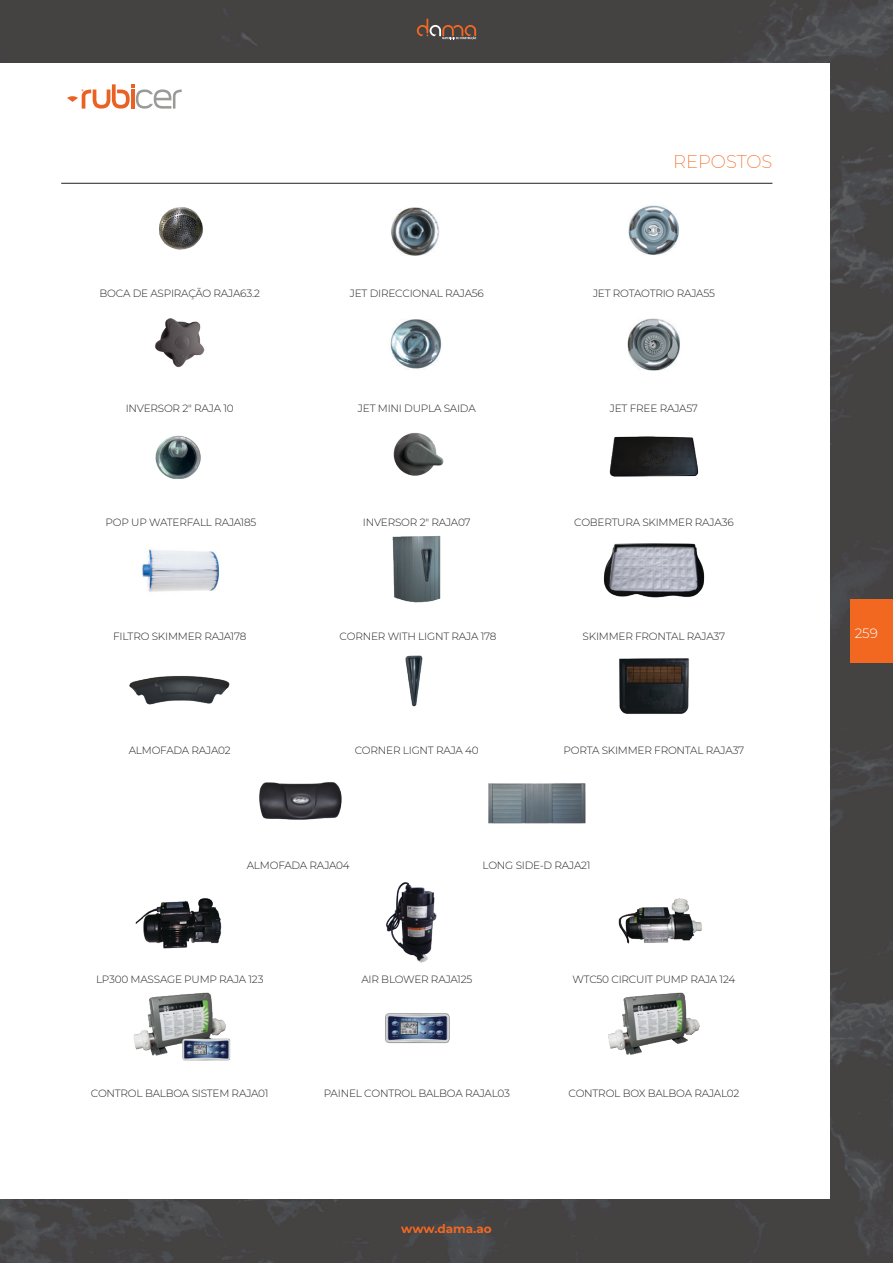
<style>
.page{position:relative;width:893px;height:1263px;background:#fff}
.page>*{position:absolute;margin:0;border:0;box-sizing:border-box;transform-origin:0 0}
.t1{font:200 18px "Montserrat";color:#f26821}
.t2{font:300 13.5px "Montserrat";color:#fff}
.t3{font:700 12px "Montserrat";color:#f26821}
.t4{font:300 10.5px "Montserrat";letter-spacing:-.02em;color:#231f20}
</style>
<div class="page">
<img style="left:0;top:0;width:893px;height:1263px">
<svg style="left:417px;top:19px;width:59px;height:21px"></svg>
<div style="left:0;top:64px;width:829px;height:1135px;background:#fff"></div>
<hr style="left:61px;top:183px;width:711px;height:1px;background:#231f20">
<img style="left:124px;top:183px;width:111px;height:67px">
<img style="left:155px;top:318px;width:50px;height:50px">
<img style="left:155px;top:435px;width:46px;height:44px">
<img style="left:142px;top:549px;width:77px;height:43px">
<img style="left:129px;top:676px;width:101px;height:29px">
<img style="left:259px;top:782px;width:83px;height:38px">
<img style="left:135px;top:898px;width:87px;height:51px">
<img style="left:133px;top:992px;width:98px;height:69px">
<img style="left:362px;top:183px;width:110px;height:73px">
<img style="left:390px;top:319px;width:52px;height:50px">
<img style="left:393px;top:433px;width:51px;height:43px">
<img style="left:392px;top:535px;width:49px;height:68px">
<img style="left:405px;top:655px;width:18px;height:52px">
<img style="left:488px;top:783px;width:98px;height:41px">
<img style="left:386px;top:882px;width:51px;height:81px">
<img style="left:385px;top:1013px;width:65px;height:31px">
<img style="left:599px;top:183px;width:110px;height:72px">
<img style="left:627px;top:318px;width:53px;height:53px">
<img style="left:609px;top:436px;width:90px;height:41px">
<img style="left:603px;top:543px;width:102px;height:55px">
<img style="left:619px;top:658px;width:70px;height:56px">
<img style="left:618px;top:898px;width:84px;height:46px">
<img style="left:608px;top:992px;width:92px;height:63px">
<svg style="left:67px;top:84px;width:115px;height:25px"></svg>
<div style="left:850px;top:600px;width:43px;height:63px;background:#f26821"></div>
<h1 class="t1" style="left:673px;top:151px;width:101px">REPOSTOS</h1>
<p class="t4" style="left:100px;top:287px;width:162px">BOCA DE ASPIRAÇÃO RAJA63.2</p>
<p class="t4" style="left:350px;top:287px;width:135px">JET DIRECCIONAL RAJA56</p>
<p class="t4" style="left:593px;top:287px;width:123px">JET ROTAOTRIO RAJA55</p>
<p class="t4" style="left:126px;top:401px;width:110px">INVERSOR 2" RAJA 10</p>
<p class="t4" style="left:358px;top:401px;width:119px">JET MINI DUPLA SAIDA</p>
<p class="t4" style="left:610px;top:401px;width:90px">JET FREE RAJA57</p>
<p class="t4" style="left:106px;top:516px;width:152px">POP UP WATERFALL RAJA185</p>
<p class="t4" style="left:363px;top:516px;width:109px">INVERSOR 2" RAJA07</p>
<p class="t4" style="left:574px;top:516px;width:161px">COBERTURA SKIMMER RAJA36</p>
<p class="t4" style="left:113px;top:630px;width:135px">FILTRO SKIMMER RAJA178</p>
<p class="t4" style="left:340px;top:630px;width:158px">CORNER WITH LIGNT RAJA 178</p>
<p class="t4" style="left:583px;top:630px;width:144px">SKIMMER FRONTAL RAJA37</p>
<p class="t4" style="left:129px;top:744px;width:104px">ALMOFADA RAJA02</p>
<p class="t4" style="left:355px;top:744px;width:126px">CORNER LIGNT RAJA 40</p>
<p class="t4" style="left:564px;top:744px;width:182px">PORTA SKIMMER FRONTAL RAJA37</p>
<p class="t4" style="left:247px;top:858px;width:105px">ALMOFADA RAJA04</p>
<p class="t4" style="left:483px;top:858px;width:110px">LONG SIDE-D RAJA21</p>
<p class="t4" style="left:96px;top:973px;width:169px">LP300 MASSAGE PUMP RAJA 123</p>
<p class="t4" style="left:361px;top:973px;width:112px">AIR BLOWER RAJA125</p>
<p class="t4" style="left:572px;top:973px;width:164px">WTC50 CIRCUIT PUMP RAJA 124</p>
<p class="t4" style="left:91px;top:1087px;width:179px">CONTROL BALBOA SISTEM RAJA01</p>
<p class="t4" style="left:324px;top:1087px;width:188px">PAINEL CONTROL BALBOA RAJAL03</p>
<p class="t3" style="left:401px;top:1221px;width:92px">www.dama.ao</p>
<p class="t4" style="left:568px;top:1087px;width:172px">CONTROL BOX BALBOA RAJAL02</p>
<p class="t2" style="left:855px;top:625px;width:25px">259</p>
</div>
